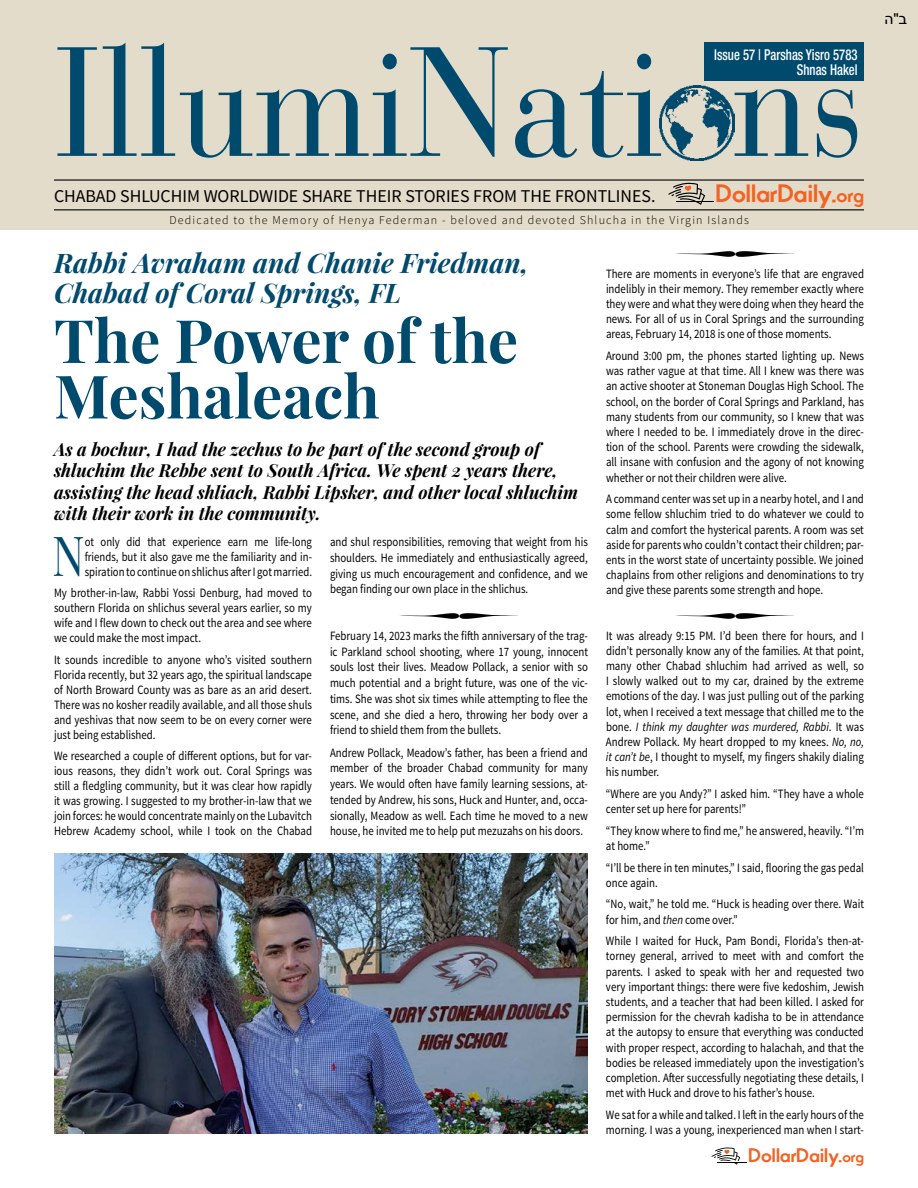
<style>
.page{position:relative;width:918px;height:1188px;background:#fff}
.page>*{position:absolute;margin:0;border:0;box-sizing:border-box;transform-origin:0 0}
.t1{font:154.2px "Bauer Bodoni Std";color:#004a6e;scale:.9 1}
.t2{font:700 60px/55.5px "Playfair Display";color:#004a6e}
.t3{font:55.05px "Playfair Display";color:#004a6e;scale:.84 1}
.t4{font:italic 700 27px/30px "Playfair Display";color:#004a6e}
.t5{font:700 24px "Movement";letter-spacing:-.005em;color:#f26323}
.t6{font:700 18.6px "Movement";letter-spacing:-.005em;color:#f26323}
.Intro{font:italic 700 18px/21.6px "Playfair Display";color:#000}
.t7{font:18px "Source Sans Pro";color:#000}
.t8{font:500 condensed 15px "Helvetica Neue LT Std";color:#fff;scale:.85 1}
.t9{font:15px "Arial";color:#000}
.t10{font:12.75px/15.1px "Source Sans Pro";color:#000;text-align:justify;scale:.85 1}
.t11{font:12.75px/15px "Source Sans Pro";color:#000;text-align:justify;scale:.84 1}
.t12{font:300 12px "Source Sans Pro";letter-spacing:.1em;color:#000}
.s1{color:#e4dcca}
.s2{font-size:19.05px}
.s3{font-style:italic}
.s4{font-size:14.85px}
</style>
<div class="page">
<div style="left:0;top:0;width:918px;height:230px;background:#e4dcca"></div>
<hr style="left:54px;top:179px;width:810px;height:2px;background:#000">
<hr style="left:54px;top:209px;width:810px;height:1px;background:#000">
<div style="left:705px;top:43px;width:159px;height:38px;background:#004a6e"></div>
<svg style="left:668px;top:183px;width:37px;height:22px"></svg>
<hr style="left:676px;top:201px;width:37px;height:1px;background:#000">
<img style="left:660px;top:85px;width:75px;height:76px">
<svg style="left:712px;top:1147px;width:28px;height:18px"></svg>
<hr style="left:717px;top:1161px;width:30px;height:1px;background:#fff">
<hr style="left:717px;top:1162px;width:30px;height:1px;background:#000">
<img style="left:54px;top:853px;width:534px;height:281px">
<p class="t1" style="left:54px;top:11px;width:902px">IllumiNati<span class="s1">o</span>ns</p>
<p class="t7" style="left:54px;top:185px;width:603px">CHABAD SHLUCHIM WORLDWIDE SHARE THEIR STORIES FROM THE FRONTLINES.</p>
<p class="t8" style="left:714px;top:45px;width:170px">Issue 57 | Parshas Yisro 5783</p>
<p class="t8" style="left:797px;top:60px;width:73px">Shnas Hakel</p>
<p class="t5" style="left:716px;top:178px;width:150px">DollarDaily.<span class="s2">org</span></p>
<p class="t12" style="left:169px;top:213px;width:581px">Dedicated to the Memory of Henya Federman - beloved and devoted Shlucha in the Virgin Islands</p>
<p class="t4" style="left:54px;top:247px;width:476px">Rabbi Avraham and Chanie Friedman,<br>Chabad of Coral Springs, FL</p>
<p class="t2" style="left:54px;top:312px;width:466px">The Power of the<br>Meshaleach</p>
<p class="Intro" style="left:54px;top:437px;width:526px">As a bochur, I had the zechus to be part of the second group of shluchim the Rebbe sent to South Africa. We spent 2 years there, assisting the head shliach, Rabbi Lipsker, and other local shluchim with their work in the community.</p>
<p class="t3" style="left:52px;top:521px;width:40px">N</p>
<p class="t11" style="left:85px;top:535px;width:272px">ot only did that experience earn me life-long friends, but it also gave me the familiarity and in&shy;spiration to continue on shlichus after I got married.</p>
<p class="t10" style="left:54px;top:586px;width:305px">My brother-in-law, Rabbi Yossi Denburg, had moved to southern Florida on shlichus several years earlier, so my wife and I flew down to check out the area and see where we could make the most impact.</p>
<p class="t10" style="left:54px;top:652px;width:305px">It sounds incredible to anyone who’s visited southern Florida recently, but 32 years ago, the spiritual landscape of North Broward County was as bare as an arid desert.<br>There was no kosher readily available, and all those shuls and yeshivas that now seem to be on every corner were just being established.</p>
<p class="t10" style="left:54px;top:749px;width:305px">We researched a couple of different options, but for var&shy;ious reasons, they didn’t work out. Coral Springs was still a fledgling community, but it was clear how rapidly it was growing. I suggested to my brother-in-law that we join forces: he would concentrate mainly on the Lubavitch Hebrew Academy school, while I took on the Chabad</p>
<p class="t10" style="left:330px;top:534px;width:305px;line-height:15.8px">and shul responsibilities, removing that weight from his shoulders. He immediately and enthusiastically agreed, giving us much encouragement and confidence, and we began finding our own place in the shlichus.</p>
<p class="t10" style="left:330px;top:628px;width:305px">February 14, 2023 marks the fifth anniversary of the trag-</p>
<p class="t10" style="left:330px;top:644px;width:305px;line-height:15.8px">ic Parkland school shooting, where 17 young, innocent souls lost their lives. Meadow Pollack, a senior with so much potential and a bright future, was one of the vic&shy;tims. She was shot six times while attempting to flee the scene, and she died a hero, throwing her body over a friend to shield them from the bullets.</p>
<p class="t10" style="left:330px;top:745px;width:305px;line-height:15.8px">Andrew Pollack, Meadow’s father, has been a friend and member of the broader Chabad community for many years. We would often have family learning sessions, at&shy;tended by Andrew, his sons, Huck and Hunter, and, occa&shy;sionally, Meadow as well. Each time he moved to a new house, he invited me to help put mezuzahs on his doors.</p>
<p class="t10" style="left:606px;top:266px;width:305px">There are moments in everyone’s life that are engraved indelibly in their memory. They remember exactly where they were and what they were doing when they heard the</p>
<p class="t10" style="left:606px;top:312px;width:305px">news. For all of us in Coral Springs and the surrounding areas, February 14, 2018 is one of those moments.</p>
<p class="t10" style="left:606px;top:348px;width:305px">Around 3:00 pm, the phones started lighting up. News was rather vague at that time. All I knew was there was an active shooter at Stoneman Douglas High School. The school, on the border of Coral Springs and Parkland, has many students from our community, so I knew that was where I needed to be. I immediately drove in the direc&shy;tion of the school. Parents were crowding the sidewalk, all insane with confusion and the agony of not knowing whether or not their children were alive.</p>
<p class="t10" style="left:606px;top:492px;width:305px">A command center was set up in a nearby hotel, and I and some fellow shluchim tried to do whatever we could to calm and comfort the hysterical parents. A room was set aside for parents who couldn’t contact their children; par&shy;ents in the worst state of uncertainty possible. We joined chaplains from other religions and denominations to try and give these parents some strength and hope.</p>
<p class="t10" style="left:606px;top:628px;width:305px">It was already 9:15 PM. I’d been there for hours, and I didn’t personally know any of the families. At that point, many other Chabad shluchim had arrived as well, so</p>
<p class="t10" style="left:606px;top:674px;width:305px">I slowly walked out to my car, drained by the extreme emotions of the day. I was just pulling out of the parking lot, when I received a text message that chilled me to the bone. <span class="s3">I think my daughter was murdered, Rabbi</span>. It was Andrew Pollack. My heart dropped to my knees. <span class="s3">No, no, it can’t be</span>, I thought to myself, my fingers shakily dialing his number.</p>
<p class="t10" style="left:606px;top:786px;width:305px">“Where are you Andy?” I asked him. “They have a whole center set up here for parents!”</p>
<p class="t10" style="left:606px;top:823px;width:305px">“They know where to find me,” he answered, heavily. “I’m at home.”</p>
<p class="t10" style="left:606px;top:860px;width:305px">“I’ll be there in ten minutes,” I said, flooring the gas pedal once again.</p>
<p class="t10" style="left:606px;top:897px;width:305px">“No, wait,” he told me. “Huck is heading over there. Wait for him, and <span class="s3">then</span> come over.”</p>
<p class="t10" style="left:606px;top:934px;width:305px">While I waited for Huck, Pam Bondi, Florida’s then-at&shy;torney general, arrived to meet with and comfort the parents. I asked to speak with her and requested two very important things: there were five kedoshim, Jewish students, and a teacher that had been killed. I asked for permission for the chevrah kadisha to be in attendance at the autopsy to ensure that everything was conducted with proper respect, according to halachah, and that the bodies be released immediately upon the investigation’s completion. After successfully negotiating these details, I met with Huck and drove to his father’s house.</p>
<p class="t10" style="left:606px;top:1107px;width:305px">We sat for a while and talked. I left in the early hours of the morning. I was a young, inexperienced man when I start-</p>
<p class="t6" style="left:749px;top:1144px;width:117px">DollarDaily.<span class="s4">org</span></p>
<p class="t9" style="left:884px;top:9px;width:24px">ה ב"</p>
</div>
